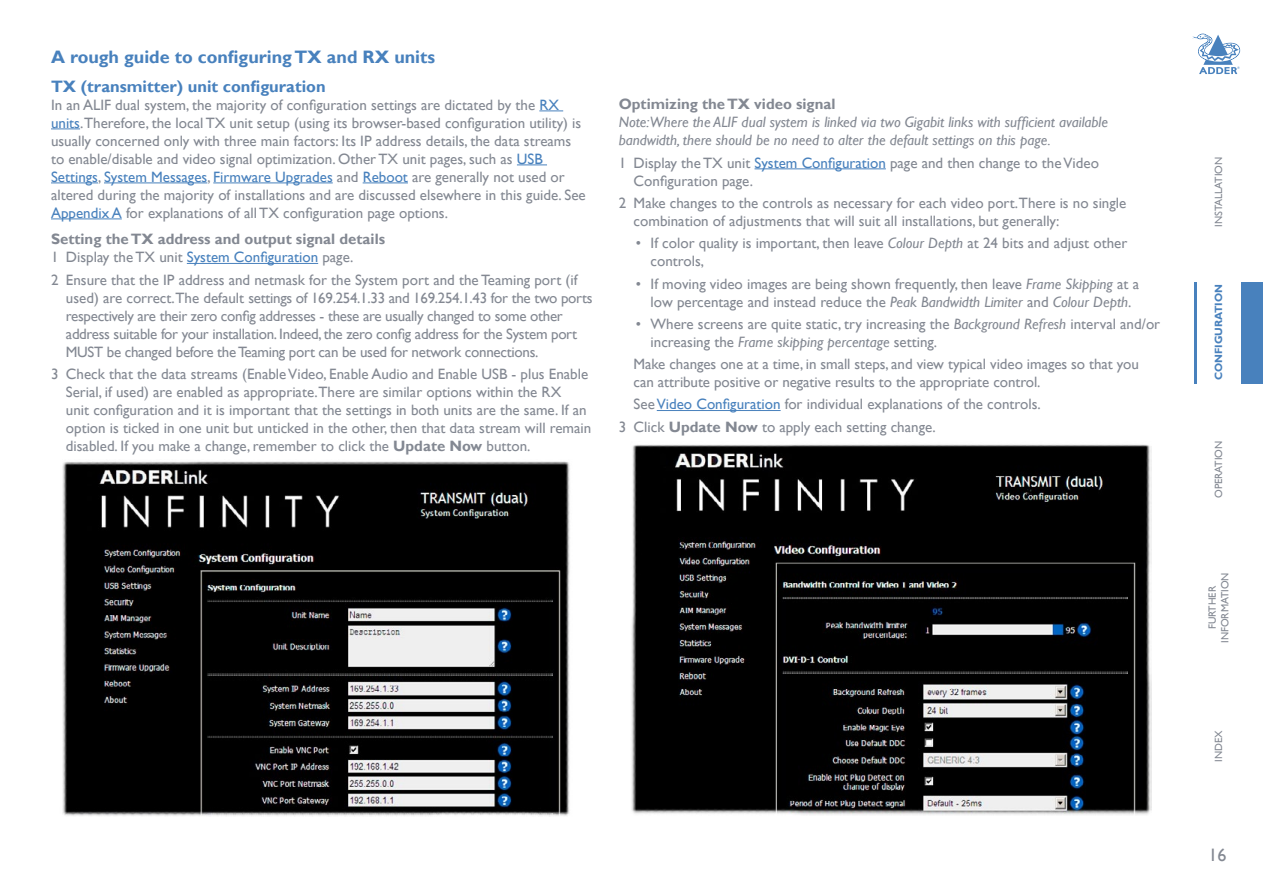
<style>
.page{position:relative;width:1263px;height:893px;background:#fff}
.page>*{position:absolute;margin:0;border:0;box-sizing:border-box;transform-origin:0 0}
.t1{font:700 18px "Gill Sans";color:#4881bd}
.t2{font:18px "Gill Sans";color:#838892}
.t3{font:700 16.5px "Gill Sans";color:#4881bd}
.t4{font:15px/18px "Gill Sans";color:#838892}
.t5{font:15px/18px "Gill Sans";letter-spacing:-.02em;color:#838892}
.t6{font:italic 15px/18px "Gill Sans";color:#838892}
.t7{font:700 15px/18px "Gill Sans";color:#838892}
.t8{font:10.5px/12.6px "Gill Sans";color:#838892;text-align:center}
.t9{font:700 10.5px "Gill Sans";color:#4881bd}
.s1{color:#4881bd}
.s2{font-weight:400}
.s3{font-weight:400;color:#4881bd}
.s4{font-weight:700}
.s5{font-style:italic}
</style>
<div class="page">
<svg style="left:1192px;top:34px;width:48px;height:40px"></svg>
<div style="left:1241px;top:282px;width:22px;height:101px;background:#4881bd"></div>
<hr style="left:1194px;top:282px;width:2px;height:101px;background:#4881bd">
<img style="left:62px;top:461px;width:508px;height:355px">
<img style="left:631px;top:444px;width:521px;height:371px">
<svg style="left:539px;top:111px;width:24px;height:1px"></svg>
<svg style="left:51px;top:129px;width:29px;height:1px"></svg>
<hr style="left:517px;top:165px;width:30px;height:1px;background:#4881bd">
<hr style="left:51px;top:183px;width:47px;height:1px;background:#4881bd">
<hr style="left:104px;top:183px;width:103px;height:1px;background:#4881bd">
<hr style="left:213px;top:183px;width:120px;height:1px;background:#4881bd">
<hr style="left:363px;top:183px;width:45px;height:1px;background:#4881bd">
<hr style="left:51px;top:219px;width:71px;height:1px;background:#4881bd">
<hr style="left:187px;top:263px;width:131px;height:1px;background:#4881bd">
<hr style="left:754px;top:168px;width:132px;height:1px;background:#4881bd">
<hr style="left:657px;top:410px;width:124px;height:1px;background:#4881bd">
<p class="t1" style="left:51px;top:47px;width:386px">A rough guide to configuring TX and RX units</p>
<p class="t3" style="left:51px;top:76px;width:276px">TX (transmitter) unit configuration</p>
<p class="t4" style="left:51px;top:96px;width:536px">In an ALIF dual system, the majority of configuration settings are dictated by the <span class="s1">RX units</span>.Therefore, the local TX unit setup (using its browser-based configuration utility) is usually concerned only with three main factors: Its IP address details, the data streams to enable/disable and video signal optimization. Other TX unit pages, such as <span class="s1">USB Settings</span>, <span class="s1">System Messages</span>, <span class="s1">Firmware Upgrades</span> and <span class="s1">Reboot</span> are generally not used or altered during the majority of installations and are discussed elsewhere in this guide. See <span class="s1">Appendix A</span> for explanations of all TX configuration page options.</p>
<p class="t7" style="left:51px;top:231px;width:336px">Setting the TX address and output signal details<br><span class="s2">1 Display the TX unit</span> <span class="s3">System Configuration</span> <span class="s2">page.</span></p>
<p class="t5" style="left:66px;top:271px;width:528px;text-indent:-15px">2 Ensure that the IP address and netmask for the System port and the Teaming port (if used) are correct.The default settings of 169.254.1.33 and 169.254.1.43 for the two ports respectively are their zero config addresses - these are usually changed to some other address suitable for your installation. Indeed, the zero config address for the System port MUST be changed before the Teaming port can be used for network connections.</p>
<p class="t4" style="left:66px;top:365px;width:527px;text-indent:-15px">3 Check that the data streams (Enable Video, Enable Audio and Enable USB - plus Enable Serial, if used) are enabled as appropriate.There are similar options within the RX<br>unit configuration and it is important that the settings in both units are the same. If an option is ticked in one unit but unticked in the other, then that data stream will remain disabled. If you make a change, remember to click the <span class="s4">Update Now</span> button.</p>
<p class="t7" style="left:619px;top:96px;width:218px">Optimizing the TX video signal</p>
<p class="t6" style="left:619px;top:114px;width:491px">Note:Where the ALIF dual system is linked via two Gigabit links with sufficient available bandwidth, there should be no need to alter the default settings on this page.</p>
<p class="t4" style="left:634px;top:154px;width:467px;text-indent:-15px">1 Display the TX unit <span class="s1">System Configuration</span> page and then change to the Video<br>Configuration page.</p>
<p class="t4" style="left:634px;top:194px;width:494px;text-indent:-15px">2 Make changes to the controls as necessary for each video port.There is no single combination of adjustments that will suit all installations, but generally:</p>
<p class="t4" style="left:651px;top:234px;width:478px;text-indent:-15px">• If color quality is important, then leave <span class="s5">Colour Depth</span> at 24 bits and adjust other controls,</p>
<p class="t4" style="left:636px;top:275px;width:505px;text-align:center">• If moving video images are being shown frequently, then leave <span class="s5">Frame Skipping</span> at a low percentage and instead reduce the <span class="s5">Peak Bandwidth Limiter</span> and <span class="s5">Colour Depth</span>.</p>
<p class="t4" style="left:651px;top:315px;width:511px;text-indent:-15px">• Where screens are quite static, try increasing the <span class="s5">Background Refresh</span> interval and/or increasing the <span class="s5">Frame skipping percentage</span> setting.</p>
<p class="t4" style="left:634px;top:355px;width:507px">Make changes one at a time, in small steps, and view typical video images so that you can attribute positive or negative results to the appropriate control.</p>
<p class="t4" style="left:619px;top:393px;width:423px;line-height:22.4px;text-indent:15px">See <span class="s1">Video Configuration</span> for individual explanations of the controls.<br>3 Click <span class="s4">Update Now</span> to apply each setting change.</p>
<p class="t8" style="left:1212px;top:227px;width:71px;rotate:-90deg">INSTALLATION</p>
<p class="t9" style="left:1212px;top:380px;width:98px;rotate:-90deg">CONFIGURATION</p>
<p class="t8" style="left:1212px;top:498px;width:59px;rotate:-90deg">OPERATION</p>
<p class="t8" style="left:1206px;top:643px;width:72px;rotate:-90deg">FURTHER<br>INFORMATION</p>
<p class="t8" style="left:1212px;top:762px;width:33px;rotate:-90deg">INDEX</p>
<p class="t2" style="left:1208px;top:844px;width:19px">16</p>
</div>
